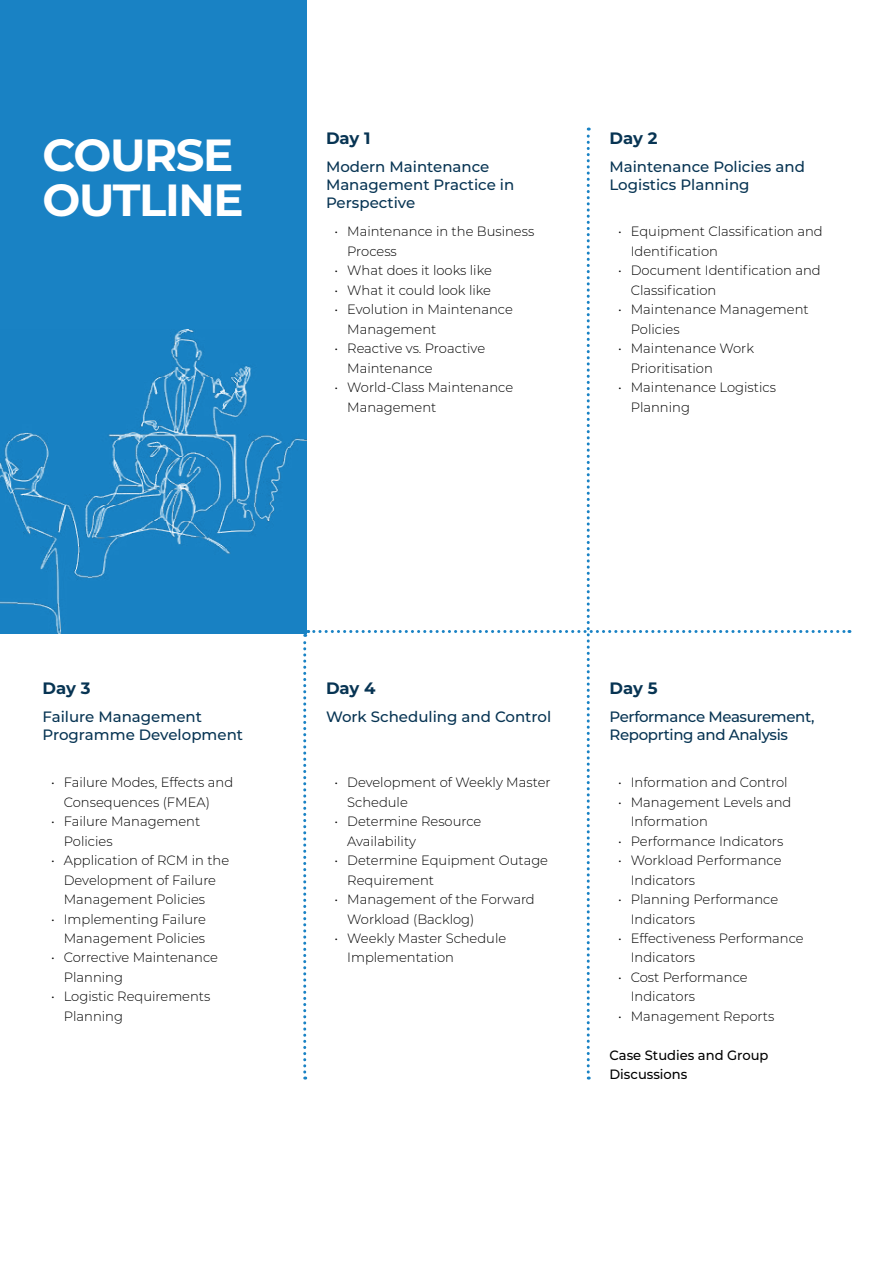
<style>
.page{position:relative;width:893px;height:1263px;background:#fff}
.page>*{position:absolute;margin:0;border:0;box-sizing:border-box;transform-origin:0 0}
.t1{font:700 45px/45px "Montserrat";letter-spacing:-.03em;color:#fff}
.t2{font:700 16.5px "Montserrat";letter-spacing:-.005em;color:#073453}
.t3{font:500 15px/18px "Montserrat";color:#073453}
.t4{font:500 15px/18px "Montserrat";letter-spacing:-.025em;color:#073453}
.t5{font:300 13.5px/19.5px "Montserrat";color:#000}
.t6{font:500 13.5px/19.5px "Montserrat";color:#000}
</style>
<div class="page">
<div style="left:0;top:0;width:306px;height:633px;background:#1982c4"></div>
<img style="left:0;top:330px;width:303px;height:303px">
<svg style="left:303px;top:128px;width:547px;height:951px"></svg>
<h1 class="t1" style="left:43px;top:130px;width:203px">COURSE<br>OUTLINE</h1>
<p class="t2" style="left:326px;top:126px;width:46px">Day 1</p>
<p class="t3" style="left:326px;top:157px;width:190px">Modern Maintenance<br>Management Practice in<br>Perspective</p>
<p class="t5" style="left:347px;top:221px;width:189px;text-indent:-13px">• Maintenance in the Business<br>Process</p>
<p class="t5" style="left:334px;top:260px;width:159px">• What does it looks like</p>
<p class="t5" style="left:334px;top:280px;width:158px">• What it could look like</p>
<p class="t5" style="left:347px;top:299px;width:167px;text-indent:-13px">• Evolution in Maintenance<br>Management</p>
<p class="t5" style="left:347px;top:338px;width:139px;text-indent:-13px">• Reactive vs. Proactive<br>Maintenance</p>
<p class="t5" style="left:347px;top:377px;width:167px;text-indent:-13px">• World-Class Maintenance<br>Management</p>
<p class="t2" style="left:609px;top:126px;width:49px">Day 2</p>
<p class="t3" style="left:609px;top:157px;width:197px">Maintenance Policies and<br>Logistics Planning</p>
<p class="t5" style="left:631px;top:221px;width:193px;text-indent:-13px">• Equipment Classification and<br>Identification</p>
<p class="t5" style="left:631px;top:260px;width:191px;text-indent:-13px">• Document Identification and<br>Classification</p>
<p class="t5" style="left:631px;top:299px;width:179px;text-indent:-13px">• Maintenance Management<br>Policies</p>
<p class="t5" style="left:631px;top:338px;width:125px;text-indent:-13px">• Maintenance Work<br>Prioritisation</p>
<p class="t5" style="left:631px;top:377px;width:147px;text-indent:-13px">• Maintenance Logistics<br>Planning</p>
<p class="t2" style="left:43px;top:677px;width:49px">Day 3</p>
<p class="t3" style="left:43px;top:707px;width:202px">Failure Management<br>Programme Development</p>
<p class="t5" style="left:64px;top:772px;width:171px;text-indent:-13px">• Failure Modes, Effects and<br>Consequences (FMEA)</p>
<p class="t5" style="left:64px;top:811px;width:138px;text-indent:-13px">• Failure Management<br>Policies</p>
<p class="t5" style="left:64px;top:850px;width:167px;text-indent:-13px">• Application of RCM in the<br>Development of Failure<br>Management Policies</p>
<p class="t5" style="left:51px;top:908px;width:156px;text-align:right">• Implementing Failure<br>Management Policies</p>
<p class="t5" style="left:64px;top:947px;width:156px;text-indent:-13px">• Corrective Maintenance<br>Planning</p>
<p class="t5" style="left:64px;top:986px;width:148px;text-indent:-13px">• Logistic Requirements<br>Planning</p>
<p class="t2" style="left:326px;top:677px;width:51px">Day 4</p>
<p class="t3" style="left:326px;top:707px;width:227px">Work Scheduling and Control</p>
<p class="t5" style="left:347px;top:772px;width:205px;text-indent:-13px">• Development of Weekly Master<br>Schedule</p>
<p class="t5" style="left:347px;top:811px;width:136px;text-indent:-13px">• Determine Resource<br>Availability</p>
<p class="t5" style="left:347px;top:850px;width:202px;text-indent:-13px">• Determine Equipment Outage<br>Requirement</p>
<p class="t5" style="left:347px;top:889px;width:189px;text-indent:-13px">• Management of the Forward<br>Workload (Backlog)</p>
<p class="t5" style="left:347px;top:928px;width:161px;text-indent:-13px">• Weekly Master Schedule<br>Implementation</p>
<p class="t2" style="left:609px;top:677px;width:49px">Day 5</p>
<p class="t4" style="left:609px;top:707px;width:206px">Performance Measurement,<br>Repoprting and Analysis</p>
<p class="t5" style="left:618px;top:772px;width:171px">• Information and Control</p>
<p class="t5" style="left:631px;top:791px;width:162px;text-indent:-13px">• Management Levels and<br>Information</p>
<p class="t5" style="left:618px;top:830px;width:167px">• Performance Indicators</p>
<p class="t5" style="left:631px;top:850px;width:152px;text-indent:-13px">• Workload Performance<br>Indicators</p>
<p class="t5" style="left:631px;top:889px;width:149px;text-indent:-13px">• Planning Performance<br>Indicators</p>
<p class="t5" style="left:631px;top:928px;width:174px;text-indent:-13px">• Effectiveness Performance<br>Indicators</p>
<p class="t5" style="left:631px;top:967px;width:118px;text-indent:-13px">• Cost Performance<br>Indicators</p>
<p class="t5" style="left:618px;top:1006px;width:158px">• Management Reports</p>
<p class="t6" style="left:609px;top:1045px;width:161px">Case Studies and Group<br>Discussions</p>
</div>
